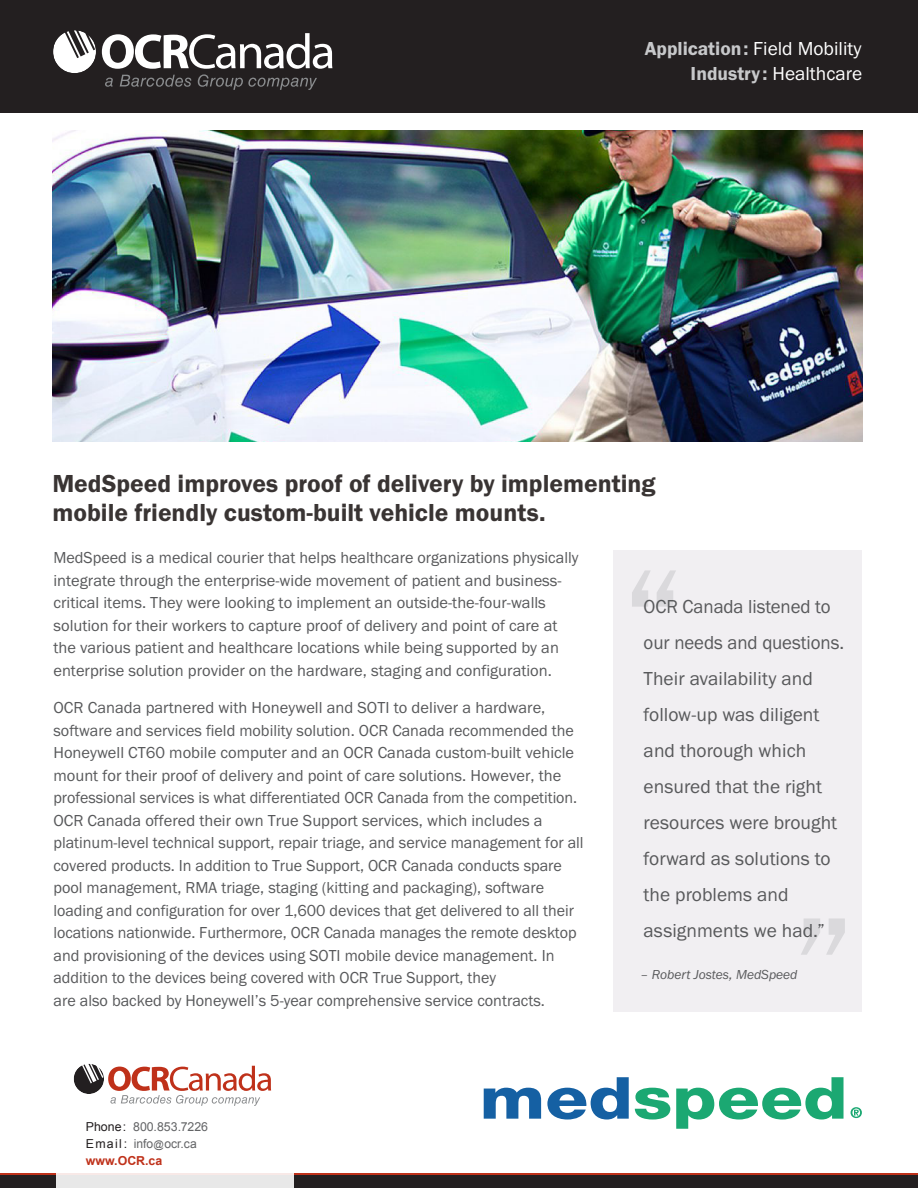
<style>
.page{position:relative;width:918px;height:1188px;background:#fff}
.page>*{position:absolute;margin:0;border:0;box-sizing:border-box;transform-origin:0 0}
.t1{font:169.05px "Franklin Gothic URW Boo";color:#dad9dc}
.t2{font:25.5px/28.5px "Franklin Gothic URW Dem";color:#393433}
.t3{font:19.5px/36px "Franklin Gothic URW Boo";color:#58595b}
.t4{font:19.5px/24.5px "Franklin Gothic URW Boo";color:#fff;text-align:right}
.t5{font:16.5px/22.5px "Franklin Gothic URW Boo";color:#58595b}
.t6{font:13.5px "Franklin Gothic URW Boo Ita";color:#58595b}
.t7{font:12.3px/17.2px "Arial";color:#636466}
.s1{font-family:"Franklin Gothic URW Dem";color:#c7c8ca}
.s2{color:#231f20}
.s3{font-size:10.5px}
.s4{font-weight:700;color:#bf311a}
</style>
<div class="page">
<div style="left:0;top:0;width:918px;height:113px;background:#231f20"></div>
<svg style="left:53px;top:30px;width:43px;height:43px"></svg>
<svg style="left:102px;top:33px;width:230px;height:57px"></svg>
<div style="left:0;top:1173px;width:918px;height:5px;background:#bf311a"></div>
<div style="left:0;top:1175px;width:918px;height:13px;background:#231f20"></div>
<div style="left:56px;top:1021px;width:237px;height:167px;background:#fff"></div>
<svg style="left:74px;top:1064px;width:197px;height:42px"></svg>
<div style="left:614px;top:550px;width:248px;height:462px;background:#f1eff2"></div>
<img style="left:52px;top:130px;width:810px;height:311px">
<svg style="left:484px;top:1088px;width:57px;height:31px"></svg>
<svg style="left:547px;top:1077px;width:82px;height:43px"></svg>
<svg style="left:635px;top:1088px;width:35px;height:32px"></svg>
<svg style="left:676px;top:1077px;width:168px;height:52px"></svg>
<svg style="left:851px;top:1107px;width:11px;height:11px"></svg>
<p class="t4" style="left:645px;top:36px;width:219px"><span class="s1">Application:</span> Field Mobility<br><span class="s1">Industry :</span> Healthcare</p>
<h2 class="t2" style="left:52px;top:469px;width:605px">MedSpeed improves proof of delivery by implementing mobile friendly custom-built vehicle mounts.</h2>
<p class="t5" style="left:53px;top:546px;width:527px">MedSpeed is a medical courier that helps healthcare organizations physically integrate through the enterprise-wide movement of patient and business&shy;critical items. They were looking to implement an outside-the-four-walls solution for their workers to capture proof of delivery and point of care at the various patient and healthcare locations while being supported by an enterprise solution provider on the hardware, staging and configuration.</p>
<p class="t5" style="left:53px;top:696px;width:532px">OCR Canada partnered with Honeywell and SOTI to deliver a hardware, software and services field mobility solution. OCR Canada recommended the Honeywell CT60 mobile computer and an OCR Canada custom-built vehicle mount for their proof of delivery and point of care solutions. However, the professional services is what differentiated OCR Canada from the competition.<br>OCR Canada offered their own True Support services, which includes a platinum-level technical support, repair triage, and service management for all covered products. In addition to True Support, OCR Canada conducts spare pool management, RMA triage, staging (kitting and packaging), software loading and configuration for over 1,600 devices that get delivered to all their locations nationwide. Furthermore, OCR Canada manages the remote desktop and provisioning of the devices using SOTI mobile device management. In addition to the devices being covered with OCR True Support, they<br>are also backed by Honeywell’s 5-year comprehensive service contracts.</p>
<h1 class="t1" style="left:619px;top:522px;width:69px">“</h1>
<p class="t3" style="left:644px;top:588px;width:202px">OCR Canada listened to our needs and questions.<br>Their availability and follow-up was diligent and thorough which ensured that the right resources were brought forward as solutions to the problems and assignments we had.”</p>
<p class="t6" style="left:640px;top:966px;width:159px">– Robert Jostes, MedSpeed</p>
<h1 class="t1" style="left:858px;top:1003px;width:69px;rotate:-180deg">“</h1>
<p class="t7" style="left:86px;top:1118px;width:124px"><span class="s2">Phone:</span> 800.853.7226<br><span class="s2">Email :</span> info<span class="s3">@</span>ocr.ca <span class="s4">www.OCR.ca</span></p>
</div>
